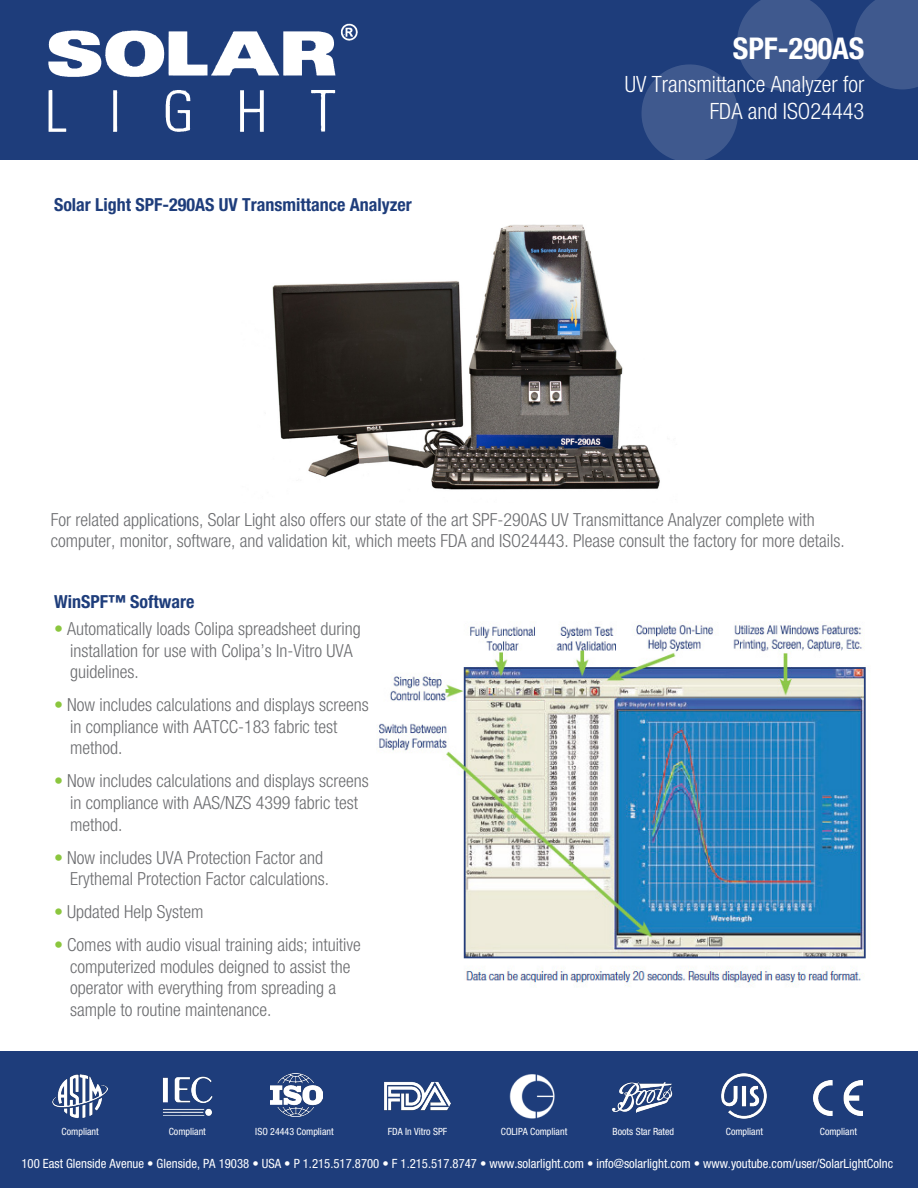
<style>
.page{position:relative;width:918px;height:1188px;background:#fff}
.page>*{position:absolute;margin:0;border:0;box-sizing:border-box;transform-origin:0 0}
.t1{font:700 condensed 30px "Helvetica Neue";color:#fff}
.t2{font:300 condensed 22.5px "Helvetica Neue";color:#fff}
.t3{font:300 condensed 18px/21.6px "Helvetica Neue";color:#6c6d70}
.t4{font:700 condensed 18px "Helvetica Neue";color:#1e3d7b}
.t5{font:condensed 12.75px "Helvetica Neue";color:#fff}
.t6{font:condensed 9.9px "Helvetica Neue";color:#fff}
.s1{color:#8bc63e}
</style>
<div class="page">
<img style="left:379px;top:623px;width:487px;height:363px">
<img style="left:272px;top:225px;width:388px;height:265px">
<div style="left:0;top:1052px;width:918px;height:136px;background:#1e3d7b"></div>
<img style="left:271px;top:1073px;width:52px;height:43px">
<img style="left:384px;top:1081px;width:67px;height:30px">
<img style="left:509px;top:1074px;width:46px;height:44px">
<img style="left:611px;top:1082px;width:62px;height:31px">
<img style="left:162px;top:1076px;width:51px;height:40px">
<img style="left:721px;top:1073px;width:46px;height:46px">
<img style="left:813px;top:1081px;width:49px;height:35px">
<img style="left:52px;top:1075px;width:55px;height:44px">
<div style="left:0;top:0;width:918px;height:160px;background:#1e3d7b"></div>
<svg style="left:615px;top:0;width:303px;height:447px"></svg>
<img style="left:48px;top:23px;width:310px;height:109px">
<p class="t4" style="left:54px;top:193px;width:359px">Solar Light SPF-290AS UV Transmittance Analyzer</p>
<p class="t1" style="left:733px;top:30px;width:133px">SPF-290AS</p>
<p class="t2" style="left:625px;top:71px;width:241px">UV Transmittance Analyzer for</p>
<p class="t2" style="left:710px;top:98px;width:156px">FDA and ISO24443</p>
<p class="t3" style="left:51px;top:509px;width:766px">For related applications, Solar Light also offers our state of the art SPF-290AS UV Transmittance Analyzer complete with</p>
<p class="t3" style="left:51px;top:530px;width:795px">computer, monitor, software, and validation kit, which meets FDA and ISO24443. Please consult the factory for more details.</p>
<p class="t4" style="left:54px;top:591px;width:142px">WinSPF™ Software</p>
<p class="t3" style="left:70px;top:618px;width:292px;text-indent:-16px"><span class="s1">•</span> Automatically loads Colipa spreadsheet during installation for use with Colipa’s In-Vitro UVA guidelines.</p>
<p class="t3" style="left:70px;top:694px;width:300px;text-indent:-16px"><span class="s1">•</span> Now includes calculations and displays screens in compliance with AATCC-183 fabric test method.</p>
<p class="t3" style="left:70px;top:770px;width:300px;text-indent:-16px"><span class="s1">•</span> Now includes calculations and displays screens in compliance with AAS/NZS 4399 fabric test method.</p>
<p class="t3" style="left:70px;top:846px;width:260px;text-indent:-16px"><span class="s1">•</span> Now includes UVA Protection Factor and<br>Erythemal Protection Factor calculations.</p>
<p class="t3" style="left:54px;top:901px;width:151px"><span class="s1">•</span> Updated Help System</p>
<p class="t3" style="left:70px;top:934px;width:292px;text-indent:-16px"><span class="s1">•</span> Comes with audio visual training aids; intuitive computerized modules deigned to assist the operator with everything from spreading a sample to routine maintenance.</p>
<p class="t6" style="left:62px;top:1125px;width:39px">Compliant</p>
<p class="t6" style="left:169px;top:1125px;width:39px">Compliant</p>
<p class="t6" style="left:255px;top:1126px;width:80px">ISO 24443 Compliant</p>
<p class="t6" style="left:388px;top:1126px;width:61px">FDA In Vitro SPF</p>
<p class="t6" style="left:501px;top:1126px;width:68px">COLIPA Compliant</p>
<p class="t6" style="left:613px;top:1126px;width:63px">Boots Star Rated</p>
<p class="t6" style="left:726px;top:1125px;width:39px">Compliant</p>
<p class="t6" style="left:820px;top:1126px;width:39px">Compliant</p>
<p class="t5" style="left:22px;top:1157px;width:873px">100 East Glenside Avenue • Glenside, PA 19038 • USA • P 1.215.517.8700 • F 1.215.517.8747 • www.solarlight.com • info@solarlight.com • www.youtube.com/user/SolarLightCoInc</p>
</div>
